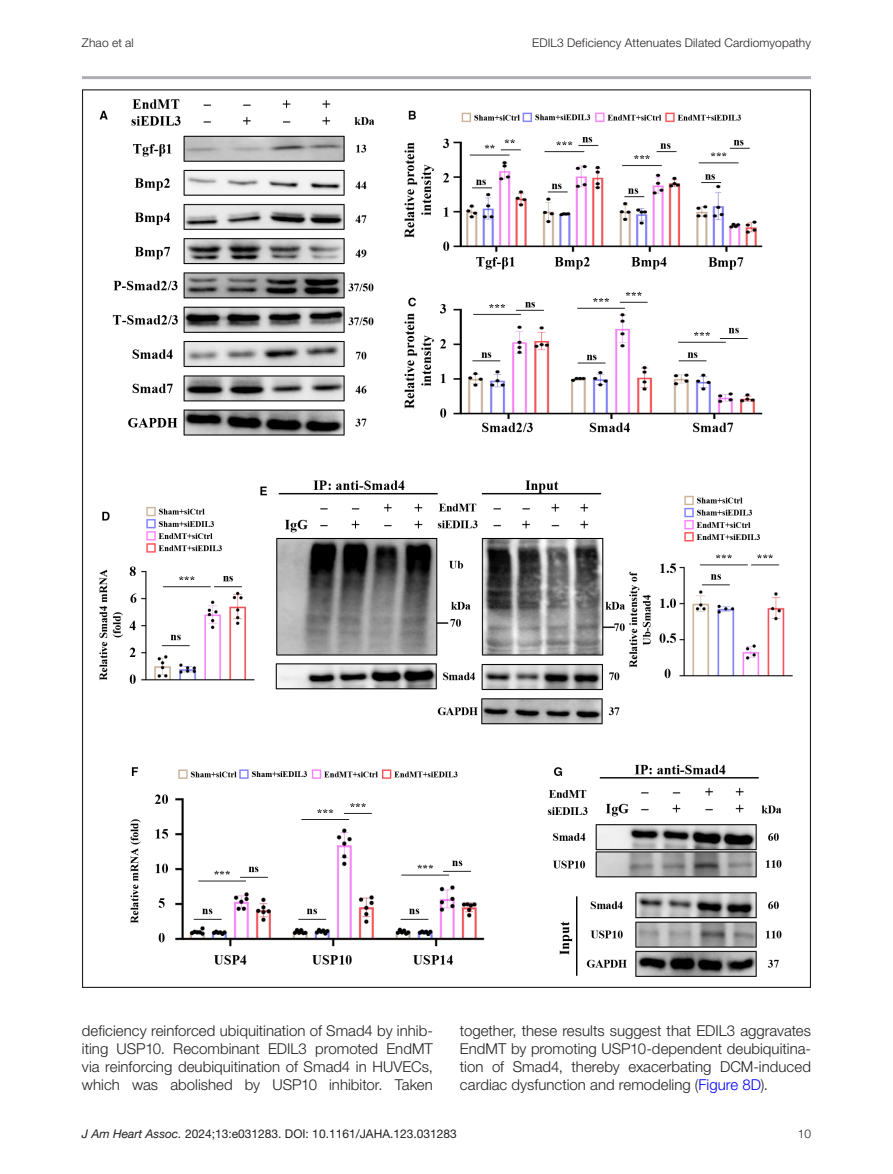
<style>
.page{position:relative;width:893px;height:1174px;background:#fff}
.page>*{position:absolute;margin:0;border:0;box-sizing:border-box;transform-origin:0 0}
.t1{font:300 15px/18px "Helvetica Neue LT Std";letter-spacing:.005em;color:#231f20;text-align:justify}
.t2{font:12px "Helvetica Neue LT Std";color:#231f20}
.t3{font:300 12px "Helvetica Neue LT Std";letter-spacing:.015em;color:#231f20}
.s1{color:#00f}
.s2{font-style:italic}
</style>
<div class="page">
<img style="left:99px;top:99px;width:694px;height:878px">
<hr style="left:82px;top:76px;width:729px;height:3px;background:#aeafb3">
<p class="t3" style="left:82px;top:35px;width:53px">Zhao et al</p>
<p class="t3" style="left:532px;top:35px;width:280px">EDIL3 Deficiency Attenuates Dilated Cardiomyopathy</p>
<p class="t1" style="left:82px;top:1021px;width:352px">deficiency reinforced ubiquitination of Smad4 by inhib&shy;iting USP10. Recombinant EDIL3 promoted EndMT via reinforcing deubiquitination of Smad4 in HUVECs, which was abolished by USP10 inhibitor. Taken</p>
<p class="t1" style="left:460px;top:1021px;width:352px">together, these results suggest that EDIL3 aggravates EndMT by promoting USP10-dependent deubiquitina&shy;tion of Smad4, thereby exacerbating DCM-induced cardiac dysfunction and remodeling (<span class="s1">Figure 8D</span>).</p>
<p class="t2" style="left:82px;top:1126px;width:376px"><span class="s2">J Am Heart Assoc.</span> 2024;13:e031283. DOI: 10.1161/JAHA.123.031283</p>
<p class="t3" style="left:798px;top:1126px;width:15px">10</p>
</div>
